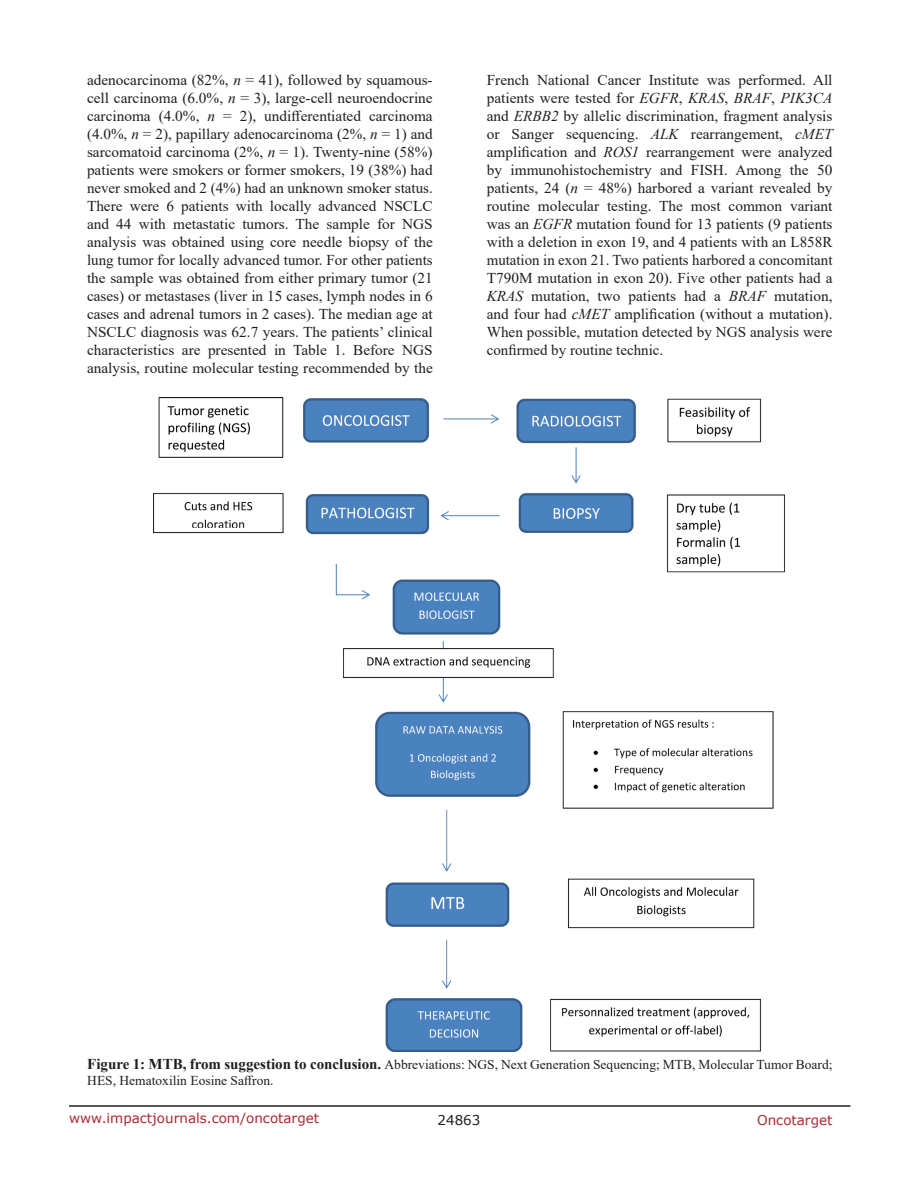
<style>
.page{position:relative;width:918px;height:1188px;background:#fff}
.page>*{position:absolute;margin:0;border:0;box-sizing:border-box;transform-origin:0 0}
.t1{font:15px/18px "Times New Roman";color:#201d20;text-align:justify}
.t2{font:13.5px/16.2px "Times New Roman";color:#201d20}
.t3{font:13.5px "Verdana";color:#ac2830}
.t4{font:13.5px "Verdana";color:#201d20}
.s1{font-style:italic}
.s2{font-weight:700;font-size:15px}
</style>
<div class="page">
<hr style="left:69px;top:1105px;width:781px;height:2px;background:#231f20">
<img style="left:154px;top:398px;width:631px;height:653px">
<p class="t1" style="left:87px;top:71px;width:347px">adenocarcinoma (82%, <span class="s1">n</span> = 41), followed by squamous&shy;cell carcinoma (6.0%, <span class="s1">n</span> = 3), large-cell neuroendocrine carcinoma (4.0%, <span class="s1">n</span> = 2), undifferentiated carcinoma (4.0%, <span class="s1">n</span> = 2), papillary adenocarcinoma (2%, <span class="s1">n</span> = 1) and sarcomatoid carcinoma (2%, <span class="s1">n</span> = 1). Twenty-nine (58%) patients were smokers or former smokers, 19 (38%) had never smoked and 2 (4%) had an unknown smoker status.<br>There were 6 patients with locally advanced NSCLC and 44 with metastatic tumors. The sample for NGS analysis was obtained using core needle biopsy of the lung tumor for locally advanced tumor. For other patients the sample was obtained from either primary tumor (21 cases) or metastases (liver in 15 cases, lymph nodes in 6 cases and adrenal tumors in 2 cases). The median age at NSCLC diagnosis was 62.7 years. The patients’ clinical characteristics are presented in Table 1. Before NGS analysis, routine molecular testing recommended by the</p>
<p class="t1" style="left:487px;top:71px;width:347px">French National Cancer Institute was performed. All patients were tested for <span class="s1">EGFR</span>, <span class="s1">KRAS</span>, <span class="s1">BRAF</span>, <span class="s1">PIK3CA </span>and <span class="s1">ERBB2</span> by allelic discrimination, fragment analysis or Sanger sequencing. <span class="s1">ALK</span> rearrangement, <span class="s1">cMET </span>amplification and <span class="s1">ROS1</span> rearrangement were analyzed by immunohistochemistry and FISH. Among the 50 patients, 24 (<span class="s1">n</span> = 48%) harbored a variant revealed by routine molecular testing. The most common variant was an <span class="s1">EGFR</span> mutation found for 13 patients (9 patients with a deletion in exon 19, and 4 patients with an L858R mutation in exon 21. Two patients harbored a concomitant T790M mutation in exon 20). Five other patients had a <span class="s1">KRAS</span> mutation, two patients had a <span class="s1">BRAF</span> mutation, and four had <span class="s1">cMET</span> amplification (without a mutation).<br>When possible, mutation detected by NGS analysis were confirmed by routine technic.</p>
<p class="t2" style="left:87px;top:1056px;width:747px"><span class="s2">Figure 1: MTB, from suggestion to conclusion.</span> Abbreviations: NGS, Next Generation Sequencing; MTB, Molecular Tumor Board;<br>HES, Hematoxilin Eosine Saffron.</p>
<p class="t3" style="left:69px;top:1109px;width:252px">www.impactjournals.com/oncotarget</p>
<p class="t4" style="left:438px;top:1111px;width:44px">24863</p>
<p class="t3" style="left:757px;top:1111px;width:77px">Oncotarget</p>
</div>
